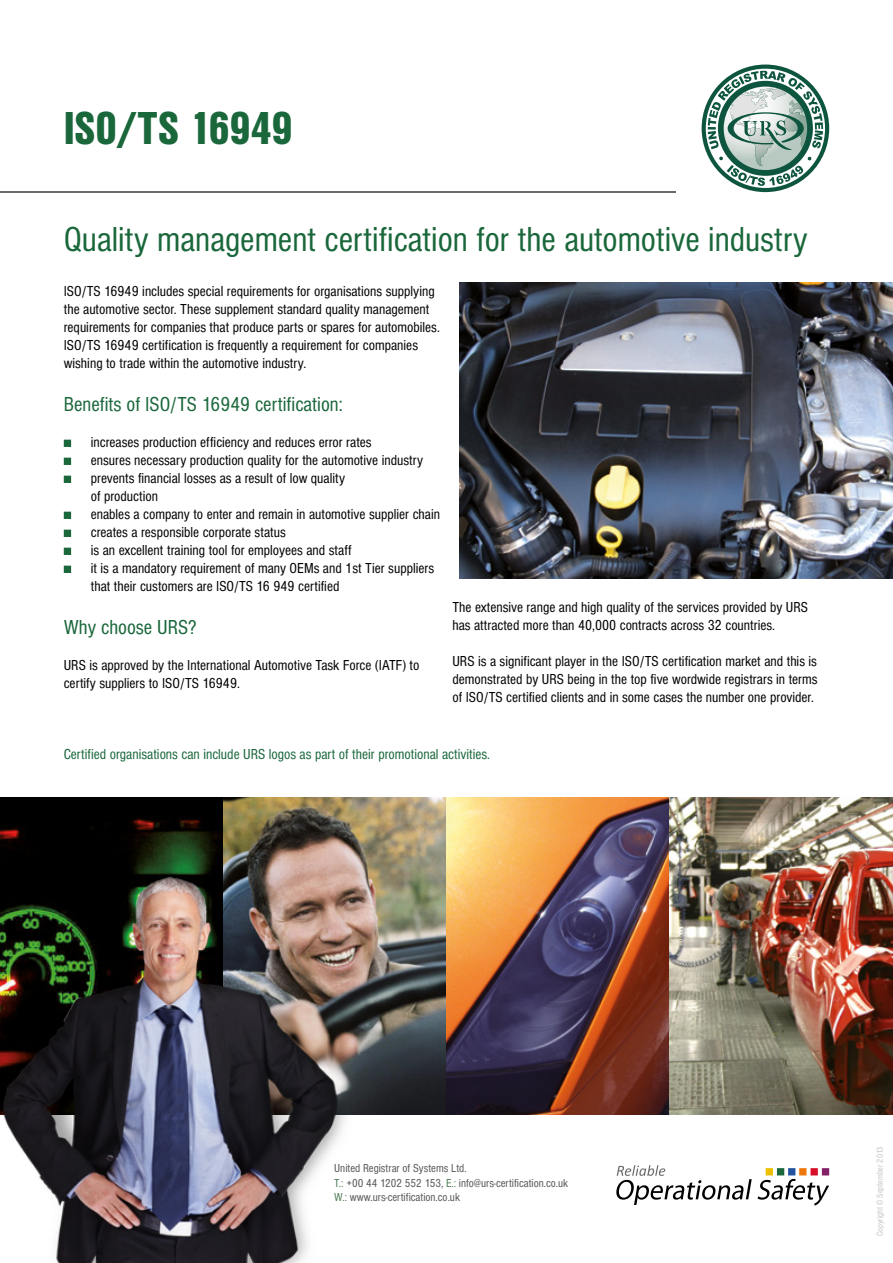
<style>
.page{position:relative;width:893px;height:1263px;background:#fff}
.page>*{position:absolute;margin:0;border:0;box-sizing:border-box;transform-origin:0 0}
.t1{font:48px "Nimbus San DCE Blac Cond";color:#1a673b}
.t2{font:condensed 36px "Nimbus San DCE";color:#1a673b}
.t3{font:condensed 21px "Nimbus San DCE";color:#1a673b}
.t4{font:condensed 15px/18px "Nimbus San DCE";color:#000}
.t5{font:condensed 15px "Nimbus San DCE";color:#1a673b}
.t6{font:condensed 12px/14.4px "Nimbus San DCE";color:#575756}
.t7{font:condensed 9px "Nimbus San DCE";color:#c6c6c6}
.s1{color:#4f7e58}
</style>
<div class="page">
<img style="left:0;top:797px;width:893px;height:317px">
<hr style="left:0;top:191px;width:675px;height:2px;background:#6b6b6a">
<div style="left:64px;top:440px;width:7px;height:7px;background:#1a673b"></div>
<div style="left:64px;top:458px;width:7px;height:7px;background:#1a673b"></div>
<div style="left:64px;top:476px;width:7px;height:7px;background:#1a673b"></div>
<div style="left:64px;top:512px;width:7px;height:7px;background:#1a673b"></div>
<div style="left:64px;top:530px;width:7px;height:7px;background:#1a673b"></div>
<div style="left:64px;top:548px;width:7px;height:7px;background:#1a673b"></div>
<div style="left:64px;top:566px;width:7px;height:7px;background:#1a673b"></div>
<img style="left:459px;top:283px;width:434px;height:296px">
<svg style="left:616px;top:1165px;width:213px;height:40px"></svg>
<div style="left:822px;top:1168px;width:7px;height:7px;background:#842267"></div>
<img style="left:0;top:859px;width:385px;height:404px">
<div style="left:702px;top:65px;width:127px;height:127px;background:#0e553f;border-radius:50%"></div>
<svg style="left:706px;top:69px;width:119px;height:119px"></svg>
<h1 class="t1" style="left:64px;top:101px;width:230px">ISO/TS 16949</h1>
<h2 class="t2" style="left:64px;top:220px;width:745px">Quality management certification for the automotive industry</h2>
<p class="t4" style="left:64px;top:282px;width:378px">ISO/TS 16949 includes special requirements for organisations supplying the automotive sector. These supplement standard quality management requirements for companies that produce parts or spares for automobiles.<br>ISO/TS 16949 certification is frequently a requirement for companies wishing to trade within the automotive industry.</p>
<h3 class="t3" style="left:64px;top:393px;width:280px">Benefits of ISO/TS 16949 certification:</h3>
<p class="t4" style="left:91px;top:433px;width:351px">increases production efficiency and reduces error rates<br>ensures necessary production quality for the automotive industry prevents financial losses as a result of low quality<br>of production<br>enables a company to enter and remain in automotive supplier chain creates a responsible corporate status<br>is an excellent training tool for employees and staff<br>it is a mandatory requirement of many OEMs and 1st Tier suppliers that their customers are ISO/TS 16 949 certified</p>
<h3 class="t3" style="left:64px;top:616px;width:134px">Why choose URS?</h3>
<p class="t4" style="left:64px;top:656px;width:357px">URS is approved by the International Automotive Task Force (IATF) to certify suppliers to ISO/TS 16949.</p>
<p class="t4" style="left:452px;top:598px;width:357px">The extensive range and high quality of the services provided by URS has attracted more than 40,000 contracts across 32 countries.</p>
<p class="t4" style="left:452px;top:652px;width:367px;text-align:justify">URS is a significant player in the ISO/TS certification market and this is demonstrated by URS being in the top five wordwide registrars in terms of ISO/TS certified clients and in some cases the number one provider.</p>
<p class="t5" style="left:64px;top:746px;width:428px">Certified organisations can include URS logos as part of their promotional activities.</p>
<p class="t6" style="left:334px;top:1161px;width:236px">United Registrar of Systems Ltd.<br><span class="s1">T.:</span> +00 44 1202 552 153, <span class="s1">E.:</span> info@urs-certification.co.uk<br><span class="s1">W.:</span> www.urs-certification.co.uk</p>
<p class="t7" style="left:875px;top:1236px;width:91px;rotate:-90deg">Copyright © September 2013</p>
</div>
